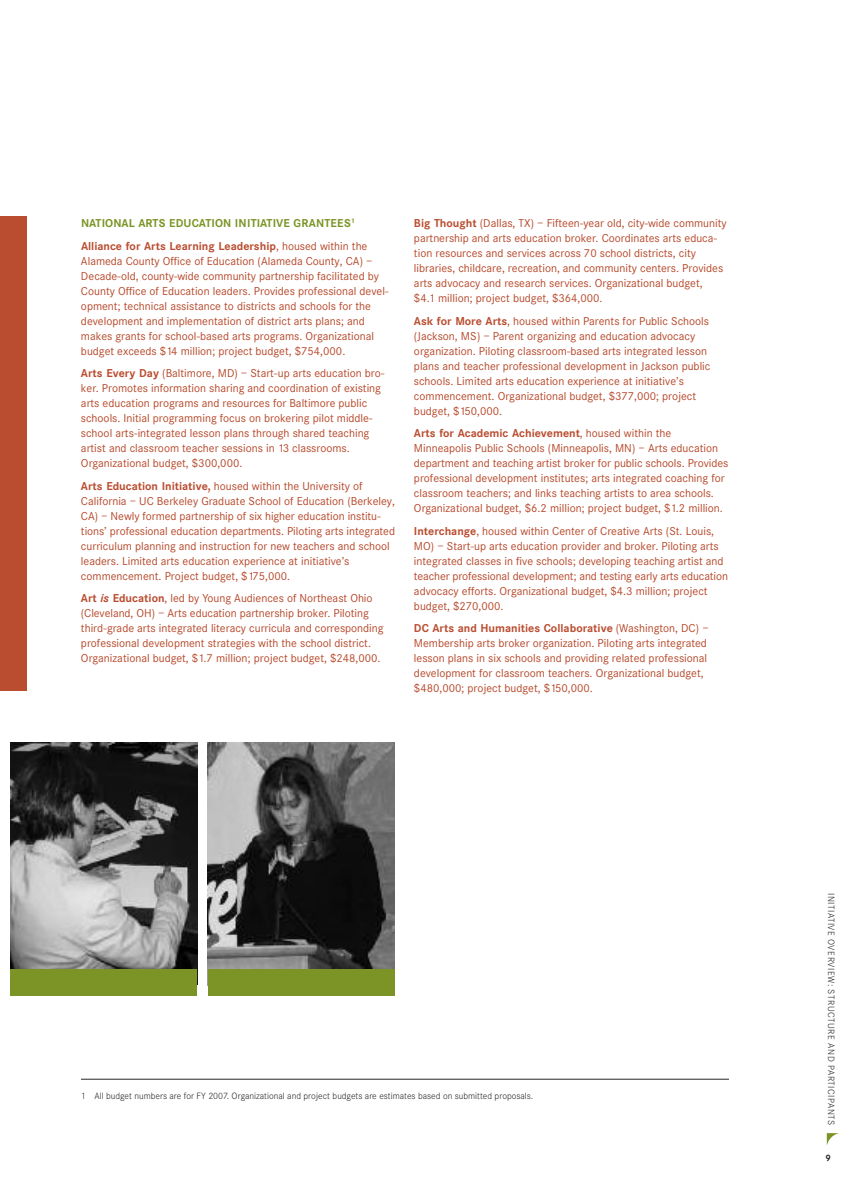
<style>
.page{position:relative;width:864px;height:1188px;background:#fff}
.page>*{position:absolute;margin:0;border:0;box-sizing:border-box;transform-origin:0 0}
.t1{font:11.25px/15px "Corporate SBQ";color:#b64729}
.t2{font:700 11.25px/22.5px "Corporate SBQ";color:#7b9425}
.t3{font:300 9px "Corporate SBQ";color:#272627}
.t4{font:300 9px "Corporate SBQ";letter-spacing:.06em;color:#272627}
.t5{font:700 9px "Corporate SBQ";color:#272627}
.s1{color:#ba4d30}
.s2{font-weight:400;color:#b64729}
.s3{font-weight:700;color:#ba4d30}
.s4{font-weight:700;font-style:italic;color:#ba4d30}
</style>
<div class="page">
<svg style="left:827px;top:1133px;width:12px;height:12px"></svg>
<div style="left:0;top:216px;width:27px;height:475px;background:#ba4d30"></div>
<hr style="left:81px;top:1079px;width:648px;height:1px;background:#272627">
<img style="left:10px;top:743px;width:187px;height:226px">
<div style="left:10px;top:969px;width:187px;height:27px;background:#7b9425"></div>
<img style="left:208px;top:743px;width:186px;height:226px">
<div style="left:208px;top:969px;width:186px;height:27px;background:#7b9425"></div>
<p class="t2" style="left:81px;top:212px;width:288px">NATIONAL ARTS EDUCATION INITIATIVE GRANTEES<sup>1<br></sup><span class="s1">Alliance for Arts Learning Leadership</span><span class="s2">, housed within the</span></p>
<p class="t1" style="left:81px;top:253px;width:309px">Alameda County Office of Education (Alameda County, CA) — Decade-old, county-wide community partnership facilitated by County Office of Education leaders. Provides professional devel&shy;opment; technical assistance to districts and schools for the development and implementation of district arts plans; and makes grants for school-based arts programs. Organizational budget exceeds $14 million; project budget, $754,000.</p>
<p class="t1" style="left:81px;top:366px;width:305px"><span class="s3">Arts Every Day</span> (Baltimore, MD) — Start-up arts education bro&shy;ker. Promotes information sharing and coordination of existing arts education programs and resources for Baltimore public schools. Initial programming focus on brokering pilot middle&shy;school arts-integrated lesson plans through shared teaching artist and classroom teacher sessions in 13 classrooms.<br>Organizational budget, $300,000.</p>
<p class="t1" style="left:81px;top:478px;width:316px"><span class="s3">Arts Education Initiative,</span> housed within the University of California — UC Berkeley Graduate School of Education (Berkeley, CA) — Newly formed partnership of six higher education institu&shy;tions’ professional education departments. Piloting arts integrated curriculum planning and instruction for new teachers and school leaders. Limited arts education experience at initiative’s commencement. Project budget, $175,000.</p>
<p class="t1" style="left:81px;top:591px;width:304px"><span class="s3">Art</span> <span class="s4">is</span> <span class="s3">Education</span>, led by Young Audiences of Northeast Ohio (Cleveland, OH) — Arts education partnership broker. Piloting third-grade arts integrated literacy curricula and corresponding professional development strategies with the school district.<br>Organizational budget, $1.7 million; project budget, $248,000.</p>
<p class="t1" style="left:414px;top:216px;width:314px"><span class="s3">Big Thought</span> (Dallas, TX) — Fifteen-year old, city-wide community partnership and arts education broker. Coordinates arts educa&shy;tion resources and services across 70 school districts, city libraries, childcare, recreation, and community centers. Provides arts advocacy and research services. Organizational budget,<br>$4.1 million; project budget, $364,000.</p>
<p class="t1" style="left:414px;top:313px;width:298px"><span class="s3">Ask for More Arts</span>, housed within Parents for Public Schools (Jackson, MS) — Parent organizing and education advocacy organization. Piloting classroom-based arts integrated lesson plans and teacher professional development in Jackson public schools. Limited arts education experience at initiative’s commencement. Organizational budget, $377,000; project budget, $150,000.</p>
<p class="t1" style="left:414px;top:426px;width:316px"><span class="s3">Arts for Academic Achievement</span>, housed within the Minneapolis Public Schools (Minneapolis, MN) — Arts education department and teaching artist broker for public schools. Provides professional development institutes; arts integrated coaching for classroom teachers; and links teaching artists to area schools.<br>Organizational budget, $6.2 million; project budget, $1.2 million.</p>
<p class="t1" style="left:414px;top:523px;width:315px"><span class="s3">Interchange</span>, housed within Center of Creative Arts (St. Louis, MO) — Start-up arts education provider and broker. Piloting arts integrated classes in five schools; developing teaching artist and teacher professional development; and testing early arts education advocacy efforts. Organizational budget, $4.3 million; project budget, $270,000.</p>
<p class="t1" style="left:414px;top:621px;width:296px"><span class="s3">DC Arts and Humanities Collaborative</span> (Washington, DC) — Membership arts broker organization. Piloting arts integrated lesson plans in six schools and providing related professional development for classroom teachers. Organizational budget, $480,000; project budget, $150,000.</p>
<p class="t3" style="left:81px;top:1091px;width:454px">1 All budget numbers are for FY 2007. Organizational and project budgets are estimates based on submitted proposals.</p>
<p class="t4" style="left:836px;top:893px;width:234px;rotate:90deg">INITIATIVE OVERVIEW: STRUCTURE AND PARTICIPANTS</p>
<p class="t5" style="left:826px;top:1153px;width:7px">9</p>
</div>
